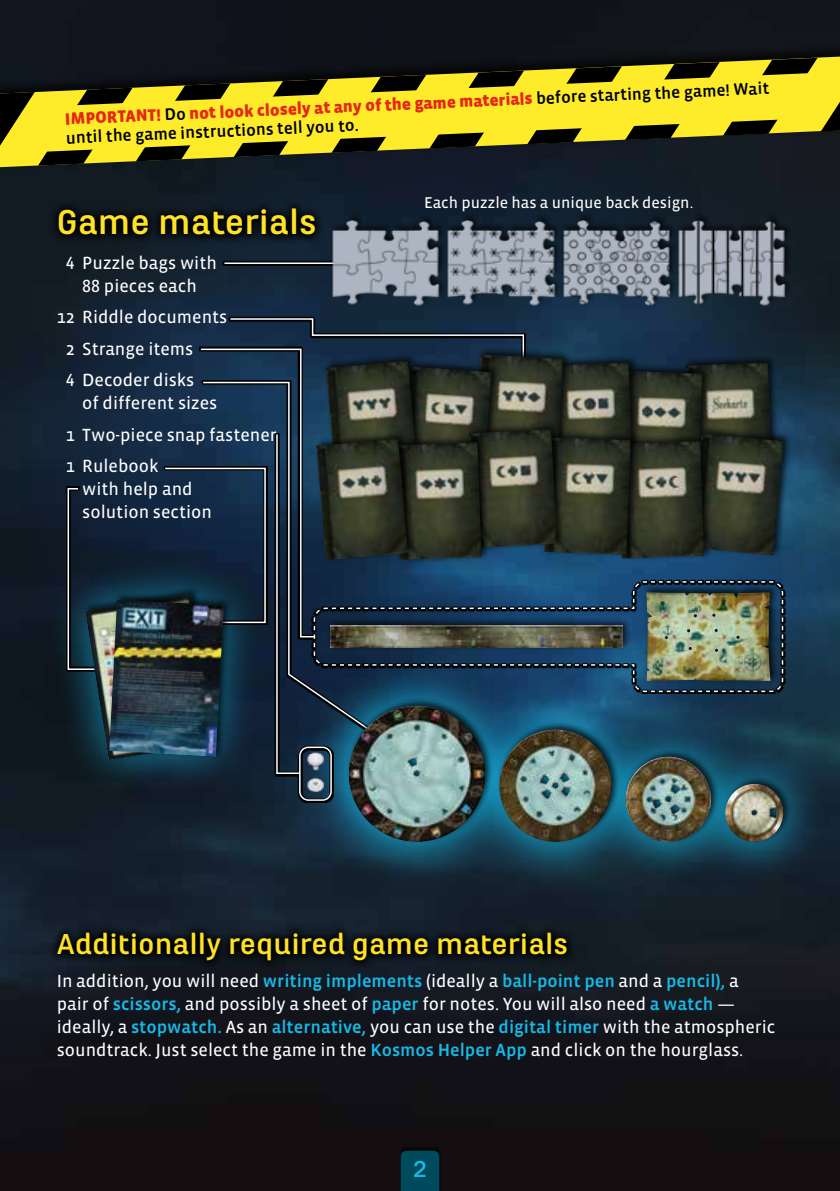
<style>
.page{position:relative;width:840px;height:1191px;background:#fff}
.page>*{position:absolute;margin:0;border:0;box-sizing:border-box;transform-origin:0 0}
.t1{font:700 36px "Marianina X Wd FY";color:#ffe225}
.t2{font:700 30px "Marianina X Wd FY";color:#ffe225}
.t3{font:700 24px "Marianina X Wd FY";color:#16bae7}
.t4{font:18px/23px "Vista Sans OT";color:#fff}
.t5{font:500 17px/18.2px "Vista Sans OT";color:#000}
.t6{font:16px "Vista Sans OT";color:#fff}
.s1{font-weight:900;color:#e52713}
.s2{font-weight:500;color:#16bae7}
</style>
<div class="page">
<img style="left:0;top:944px;width:839px;height:247px">
<img style="left:0;top:0;width:839px;height:944px">
<div style="left:299px;top:656px;width:531px;height:234px;background:#16bae7;opacity:.85"></div>
<div style="left:308px;top:665px;width:514px;height:217px;background:#16bae7;opacity:.6"></div>
<svg style="left:37px;top:539px;width:254px;height:279px;background:#101b26"></svg>
<div style="left:66px;top:486px;width:33px;height:185px;background:#000"></div>
<div style="left:222px;top:261px;width:127px;height:5px;background:#000"></div>
<hr style="left:224px;top:262px;width:123px;height:2px;background:#fff">
<div style="left:398px;top:1146px;width:43px;height:45px;background:#000;opacity:.75"></div>
<div style="left:400px;top:1150px;width:39px;height:41px;background:#004a5e"></div>
<div style="left:346px;top:697px;width:445px;height:147px;background:#000;opacity:.75"></div>
<img style="left:349px;top:705px;width:136px;height:136px;border-radius:68px">
<img style="left:499px;top:729px;width:112px;height:112px;border-radius:56px">
<img style="left:625px;top:756px;width:85px;height:85px;border-radius:42px">
<img style="left:725px;top:784px;width:57px;height:57px;border-radius:29px">
<img style="left:324px;top:211px;width:115px;height:101px">
<img style="left:439px;top:211px;width:116px;height:101px">
<img style="left:555px;top:211px;width:115px;height:101px">
<img style="left:670px;top:211px;width:122px;height:101px">
<div style="left:688px;top:425px;width:103px;height:133px;background:#000;opacity:.75"></div>
<svg style="left:642px;top:347px;width:142px;height:347px;background:#394440"></svg>
<img style="left:642px;top:580px;width:141px;height:113px">
<svg style="left:274px;top:774px;width:59px;height:28px"></svg>
<svg style="left:67px;top:317px;width:575px;height:457px;background:#283d4a"></svg>
<div style="left:299px;top:746px;width:32px;height:55px;border:2px solid #fff;border-radius:9px"></div>
<div style="left:106px;top:591px;width:126px;height:168px;background:#000;opacity:.75"></div>
<img style="left:109px;top:600px;width:114px;height:156px">
<svg style="left:49px;top:198px;width:276px;height:47px;background:#0a1118"></svg>
<div style="left:0;top:39px;width:839px;height:133px;background:#000;opacity:.75"></div>
<svg style="left:0;top:58px;width:839px;height:108px;background:#3d3d1c"></svg>
<svg style="left:36px;top:73px;width:774px;height:79px;background:#baae22"></svg>
<svg style="left:48px;top:923px;width:529px;height:48px;background:#0c1219"></svg>
<p class="t5" style="left:64px;top:112px;width:706px;rotate:-3deg"><span class="s1">IMPORTANT!</span> Do <span class="s1">not look closely at any of the game materials</span> before starting the game! Wait until the game instructions tell you to.</p>
<h1 class="t1" style="left:57px;top:203px;width:261px">Game materials</h1>
<p class="t4" style="left:66px;top:251px;width:152px;text-align:center">4 Puzzle bags with<br>88 pieces each</p>
<p class="t4" style="left:66px;top:301px;width:163px;line-height:31.6px;text-indent:-9px">12 Riddle documents<br>2 Strange items<br>4 Decoder disks</p>
<p class="t4" style="left:66px;top:387px;width:212px;line-height:31.6px;text-indent:16px">of different sizes<br>1 Two-piece snap fastener<br>1 Rulebook</p>
<p class="t4" style="left:82px;top:478px;width:131px">with help and solution section</p>
<p class="t6" style="left:424px;top:194px;width:270px">Each puzzle has a unique back design.</p>
<h2 class="t2" style="left:57px;top:928px;width:512px">Additionally required game materials</h2>
<p class="t4" style="left:57px;top:970px;width:719px">In addition, you will need <span class="s2">writing implements</span> (ideally a <span class="s2">ball-point pen</span> and a <span class="s2">pencil),</span> a<br>pair of <span class="s2">scissors,</span> and possibly a sheet of <span class="s2">paper</span> for notes. You will also need <span class="s2">a watch</span> — ideally, a <span class="s2">stopwatch.</span> As an <span class="s2">alternative,</span> you can use the <span class="s2">digital timer</span> with the atmospheric soundtrack. Just select the game in the <span class="s2">Kosmos Helper App</span> and click on the hourglass.</p>
<h3 class="t3" style="left:412px;top:1156px;width:16px">2</h3>
</div>
